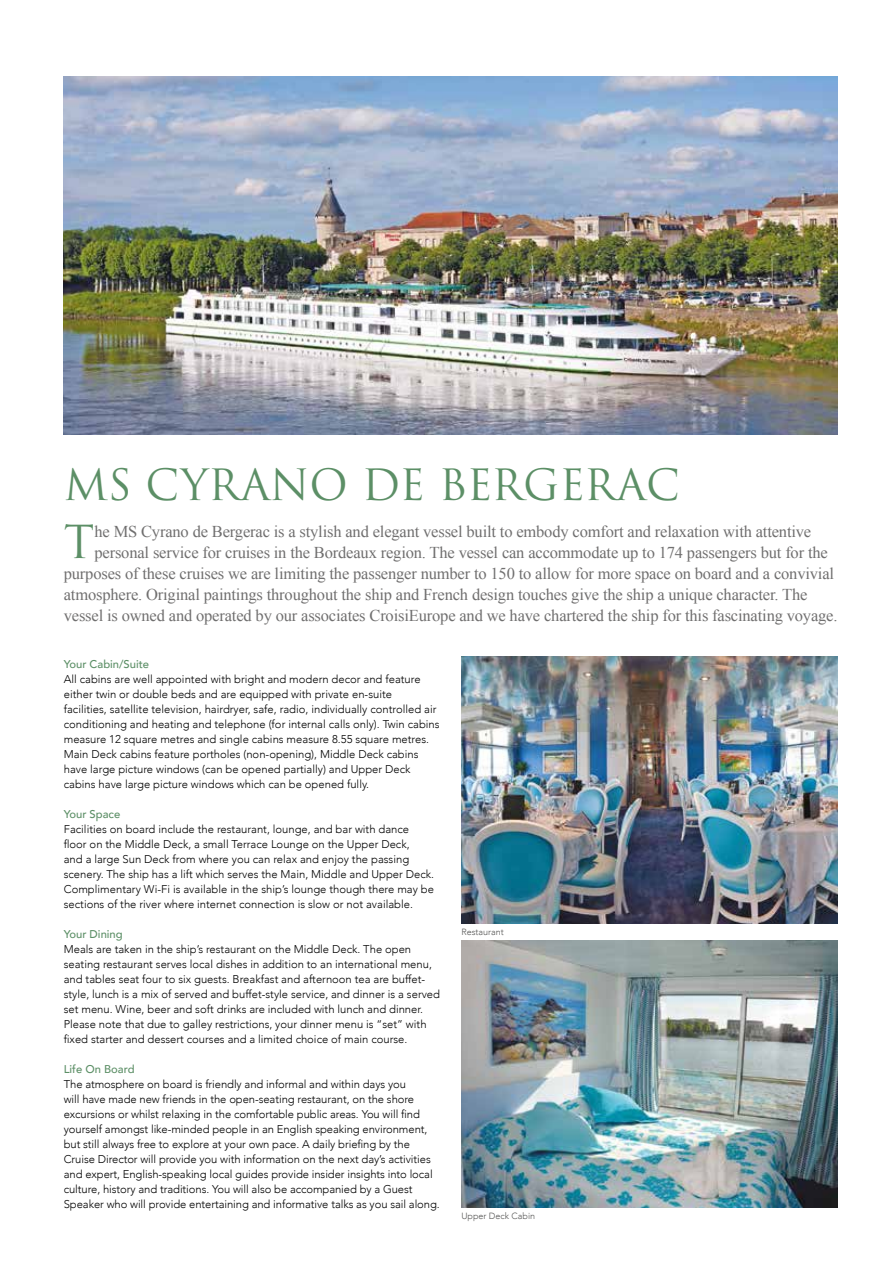
<style>
.page{position:relative;width:893px;height:1263px;background:#fff}
.page>*{position:absolute;margin:0;border:0;box-sizing:border-box;transform-origin:0 0}
.t1{font:44.4px "Trajan Pro 3";color:#5c8f66}
.t2{font:42px "Trajan Pro 3";color:#5c8f66}
.t3{font:16.5px "Times New Roman";letter-spacing:-.01em;color:#706f6f}
.t4{font:300 11.25px/15px "Avenir";color:#000}
.t5{font:500 11.25px "Avenir";color:#5c8f66}
.t6{font:300 9px "Avenir";color:#575756}
</style>
<div class="page">
<img style="left:64px;top:77px;width:774px;height:357px">
<img style="left:461px;top:940px;width:377px;height:268px">
<img style="left:461px;top:656px;width:377px;height:267px">
<h2 class="t2" style="left:64px;top:456px;width:618px">MS CYRANO DE BERGERAC</h2>
<h1 class="t1" style="left:64px;top:512px;width:32px">T</h1>
<h3 class="t3" style="left:94px;top:521px;width:718px">he MS Cyrano de Bergerac is a stylish and elegant vessel built to embody comfort and relaxation with attentive</h3>
<h3 class="t3" style="left:94px;top:542px;width:735px">personal service for cruises in the Bordeaux region. The vessel can accommodate up to 174 passengers but for the</h3>
<h3 class="t3" style="left:64px;top:563px;width:772px">purposes of these cruises we are limiting the passenger number to 150 to allow for more space on board and a convivial</h3>
<h3 class="t3" style="left:64px;top:584px;width:745px">atmosphere. Original paintings throughout the ship and French design touches give the ship a unique character. The</h3>
<h3 class="t3" style="left:64px;top:605px;width:775px">vessel is owned and operated by our associates CroisiEurope and we have chartered the ship for this fascinating voyage.</h3>
<p class="t5" style="left:64px;top:654px;width:87px">Your Cabin/Suite</p>
<p class="t4" style="left:64px;top:671px;width:377px">All cabins are well appointed with bright and modern decor and feature either twin or double beds and are equipped with private en-suite<br>facilities, satellite television, hairdryer, safe, radio, individually controlled air conditioning and heating and telephone (for internal calls only). Twin cabins measure 12 square metres and single cabins measure 8.55 square metres.<br>Main Deck cabins feature portholes (non-opening), Middle Deck cabins have large picture windows (can be opened partially) and Upper Deck cabins have large picture windows which can be opened fully.</p>
<p class="t5" style="left:64px;top:804px;width:58px">Your Space</p>
<p class="t4" style="left:64px;top:821px;width:372px">Facilities on board include the restaurant, lounge, and bar with dance floor on the Middle Deck, a small Terrace Lounge on the Upper Deck,<br>and a large Sun Deck from where you can relax and enjoy the passing scenery. The ship has a lift which serves the Main, Middle and Upper Deck.<br>Complimentary Wi-Fi is available in the ship’s lounge though there may be sections of the river where internet connection is slow or not available.</p>
<p class="t5" style="left:64px;top:924px;width:60px">Your Dining</p>
<p class="t4" style="left:64px;top:941px;width:378px">Meals are taken in the ship’s restaurant on the Middle Deck. The open seating restaurant serves local dishes in addition to an international menu, and tables seat four to six guests. Breakfast and afternoon tea are buffet&shy;style, lunch is a mix of served and buffet-style service, and dinner is a served set menu. Wine, beer and soft drinks are included with lunch and dinner.<br>Please note that due to galley restrictions, your dinner menu is “set” with fixed starter and dessert courses and a limited choice of main course.</p>
<p class="t5" style="left:64px;top:1059px;width:72px">Life On Board</p>
<p class="t4" style="left:64px;top:1076px;width:378px">The atmosphere on board is friendly and informal and within days you<br>will have made new friends in the open-seating restaurant, on the shore excursions or whilst relaxing in the comfortable public areas. You will find yourself amongst like-minded people in an English speaking environment, but still always free to explore at your own pace. A daily briefing by the Cruise Director will provide you with information on the next day’s activities and expert, English-speaking local guides provide insider insights into local culture, history and traditions. You will also be accompanied by a Guest Speaker who will provide entertaining and informative talks as you sail along.</p>
<p class="t6" style="left:461px;top:926px;width:44px">Restaurant</p>
<p class="t6" style="left:461px;top:1210px;width:75px">Upper Deck Cabin</p>
</div>
